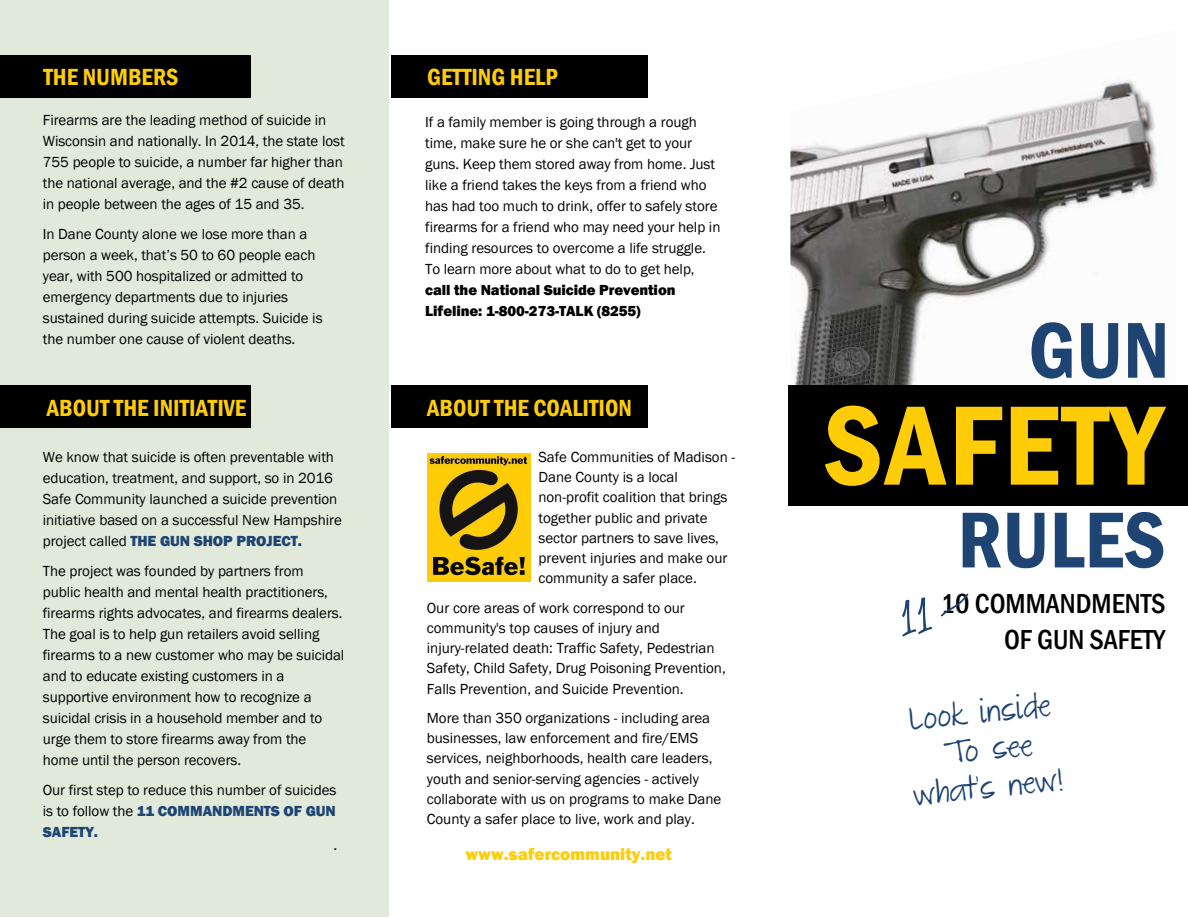
<style>
.page{position:relative;width:1188px;height:918px;background:#fff}
.page>*{position:absolute;margin:0;border:0;box-sizing:border-box;transform-origin:0 0}
.t1{font:600 condensed 116.85px "Franklin Gothic";letter-spacing:.025em;color:#fecd08}
.t2{font:600 condensed 81.9px "Franklin Gothic";color:#1e4474}
.t3{font:500 condensed 28.2px/35.7px "Franklin Gothic";color:#000;text-align:right}
.t4{font:27.75px/37.7px "The Great Escape";color:#1e4474;text-align:center}
.t5{font:600 condensed 24px "Franklin Gothic";color:#fecd08}
.t6{font:800 17.25px "Franklin Gothic";color:#fecd08}
.t7{font:15.75px "Franklin Gothic";color:#000}
.t8{font:15px/21px "Franklin Gothic";letter-spacing:-.005em;color:#000}
.t9{font:800 15px/21px "Franklin Gothic";letter-spacing:-.005em;color:#000}
.s1{font-weight:800;color:#1e4474}
</style>
<div class="page">
<img style="left:790px;top:80px;width:386px;height:306px">
<div style="left:391px;top:386px;width:256px;height:42px;background:#000"></div>
<div style="left:0;top:0;width:389px;height:916px;background:#e0e9da"></div>
<div style="left:788px;top:386px;width:400px;height:120px;background:#000"></div>
<div style="left:0;top:55px;width:250px;height:43px;background:#000"></div>
<img style="left:427px;top:452px;width:104px;height:130px">
<div style="left:391px;top:55px;width:256px;height:43px;background:#000"></div>
<div style="left:0;top:386px;width:251px;height:42px;background:#000"></div>
<svg style="left:940px;top:593px;width:29px;height:24px"></svg>
<h3 class="t5" style="left:44px;top:63px;width:136px">THE NUMBERS</h3>
<p class="t8" style="left:43px;top:111px;width:303px">Firearms are the leading method of suicide in Wisconsin and nationally. In 2014, the state lost 755 people to suicide, a number far higher than the national average, and the #2 cause of death in people between the ages of 15 and 35.</p>
<p class="t8" style="left:43px;top:225px;width:281px">In Dane County alone we lose more than a person a week, that’s 50 to 60 people each year, with 500 hospitalized or admitted to emergency departments due to injuries sustained during suicide attempts. Suicide is the number one cause of violent deaths.</p>
<h3 class="t5" style="left:47px;top:394px;width:201px">ABOUT THE INITIATIVE</h3>
<p class="t8" style="left:43px;top:447px;width:301px">We know that suicide is often preventable with education, treatment, and support, so in 2016<br>Safe Community launched a suicide prevention initiative based on a successful New Hampshire project called <span class="s1">THE GUN SHOP PROJECT.</span></p>
<p class="t8" style="left:43px;top:561px;width:303px">The project was founded by partners from public health and mental health practitioners, firearms rights advocates, and firearms dealers.<br>The goal is to help gun retailers avoid selling firearms to a new customer who may be suicidal and to educate existing customers in a supportive environment how to recognize a suicidal crisis in a household member and to urge them to store firearms away from the home until the person recovers.</p>
<p class="t8" style="left:43px;top:780px;width:295px;text-align:justify">Our first step to reduce this number of suicides is to follow the <span class="s1">11 COMMANDMENTS OF GUN SAFETY.</span></p>
<p class="t7" style="left:333px;top:838px;width:5px">.</p>
<h3 class="t5" style="left:427px;top:63px;width:132px">GETTING HELP</h3>
<p class="t8" style="left:425px;top:112px;width:297px">If a family member is going through a rough time, make sure he or she can't get to your guns. Keep them stored away from home. Just like a friend takes the keys from a friend who has had too much to drink, offer to safely store firearms for a friend who may need your help in finding resources to overcome a life struggle.<br>To learn more about what to do to get help,</p>
<p class="t9" style="left:425px;top:280px;width:252px">call the National Suicide Prevention<br>Lifeline: 1-800-273-TALK (8255)</p>
<h3 class="t5" style="left:427px;top:394px;width:206px">ABOUT THE COALITION</h3>
<p class="t8" style="left:538px;top:448px;width:198px;line-height:20.2px">Safe Communities of Madison -<br>Dane County is a local non-profit coalition that brings together public and private sector partners to save lives, prevent injuries and make our community a safer place.</p>
<p class="t8" style="left:427px;top:598px;width:300px;line-height:20.2px">Our core areas of work correspond to our community's top causes of injury and injury-related death: Traffic Safety, Pedestrian Safety, Child Safety, Drug Poisoning Prevention, Falls Prevention, and Suicide Prevention.</p>
<p class="t8" style="left:427px;top:709px;width:296px;line-height:20.2px">More than 350 organizations - including area businesses, law enforcement and fire/EMS services, neighborhoods, health care leaders, youth and senior-serving agencies - actively collaborate with us on programs to make Dane County a safer place to live, work and play.</p>
<p class="t6" style="left:465px;top:847px;width:208px">www.safercommunity.net</p>
<h2 class="t2" style="left:1028px;top:302px;width:143px">GUN</h2>
<h1 class="t1" style="left:823px;top:376px;width:341px">SAFETY</h1>
<h2 class="t2" style="left:957px;top:491px;width:210px">RULES</h2>
<h3 class="t3" style="left:941px;top:586px;width:226px">10 COMMANDMENTS<br>OF GUN SAFETY</h3>
<h3 class="t4" style="left:904px;top:702px;width:151px;rotate:-6deg">Look inside<br>To see what’s new!</h3>
</div>
